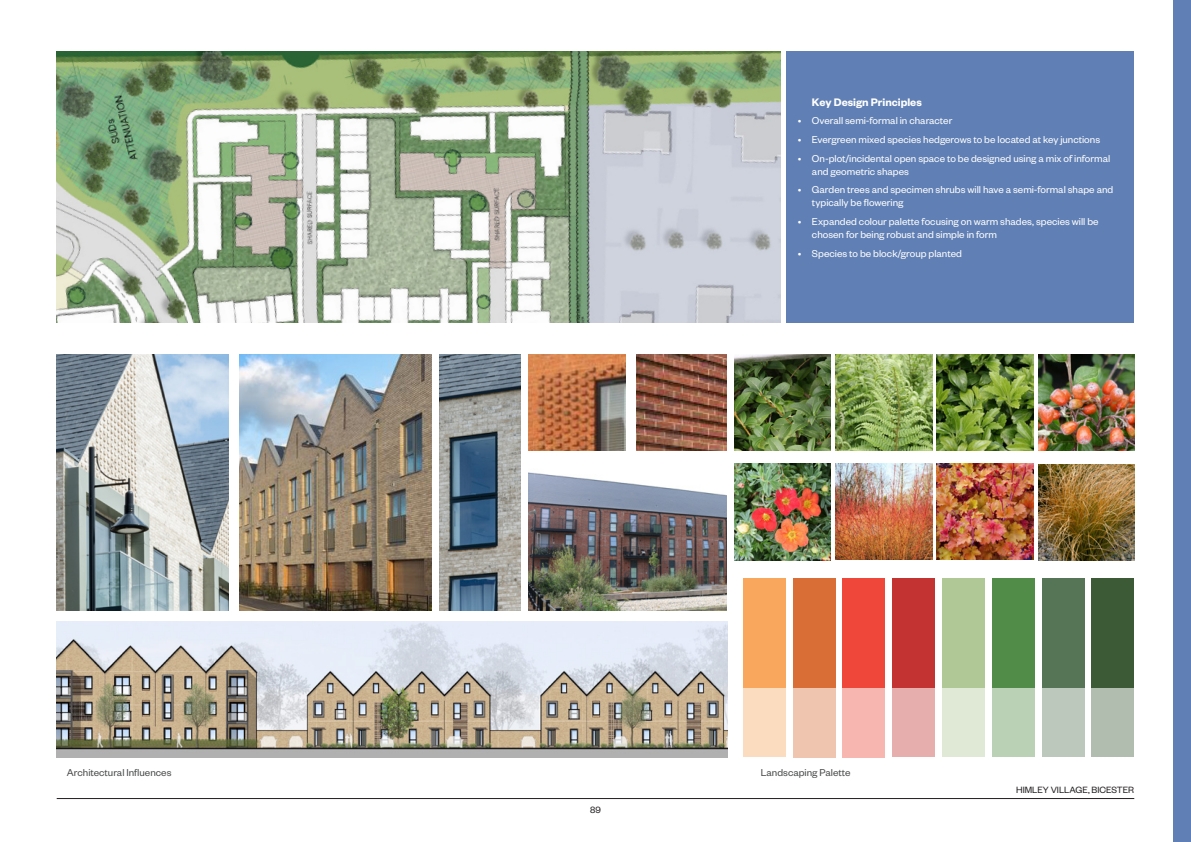
<style>
.page{position:relative;width:1191px;height:842px;background:#fff}
.page>*{position:absolute;margin:0;border:0;box-sizing:border-box;transform-origin:0 0}
.Sub_Header{font:600 12px "Founders Grotesk";color:#fff}
.t1{font:11px/13px "Founders Grotesk";color:#fff}
.Table_Text_small_10p{font:11px "Founders Grotesk";color:#4b4c4d}
.PageNumbers{font:10px "Founders Grotesk";color:#231f20}
</style>
<div class="page">
<img style="left:734px;top:355px;width:97px;height:96px">
<img style="left:734px;top:464px;width:97px;height:96px">
<img style="left:1038px;top:464px;width:96px;height:96px">
<img style="left:836px;top:354px;width:96px;height:97px">
<img style="left:1038px;top:354px;width:96px;height:97px">
<div style="left:743px;top:579px;width:42px;height:109px;background:#f9a75d"></div>
<div style="left:892px;top:579px;width:43px;height:109px;background:#c23332"></div>
<div style="left:842px;top:579px;width:43px;height:109px;background:#ef483b"></div>
<div style="left:793px;top:579px;width:42px;height:109px;background:#d96e36"></div>
<img style="left:937px;top:355px;width:96px;height:96px">
<img style="left:836px;top:464px;width:96px;height:96px">
<img style="left:937px;top:464px;width:96px;height:96px">
<div style="left:1091px;top:579px;width:43px;height:109px;background:#3b5a35"></div>
<div style="left:1041px;top:579px;width:43px;height:109px;background:#567556"></div>
<div style="left:992px;top:579px;width:42px;height:109px;background:#528c49"></div>
<div style="left:942px;top:579px;width:43px;height:109px;background:#afc895"></div>
<div style="left:786px;top:51px;width:348px;height:271px;background:#607fb4"></div>
<img style="left:240px;top:355px;width:191px;height:256px">
<img style="left:636px;top:355px;width:90px;height:96px">
<img style="left:529px;top:355px;width:96px;height:96px">
<img style="left:57px;top:355px;width:172px;height:256px">
<img style="left:440px;top:355px;width:80px;height:256px">
<img style="left:529px;top:472px;width:197px;height:139px">
<img style="left:57px;top:622px;width:670px;height:135px">
<div style="left:743px;top:688px;width:42px;height:69px;background:#fcdcbe"></div>
<div style="left:892px;top:688px;width:43px;height:69px;background:#e6aead"></div>
<div style="left:842px;top:688px;width:43px;height:69px;background:#f8b6b1"></div>
<div style="left:793px;top:688px;width:42px;height:69px;background:#efc5af"></div>
<div style="left:1091px;top:688px;width:43px;height:69px;background:#b1bdae"></div>
<svg style="left:1041px;top:648px;width:43px;height:109px;fill:#bcc8bc"></svg>
<div style="left:992px;top:688px;width:42px;height:69px;background:#bad1b6"></div>
<div style="left:942px;top:688px;width:43px;height:69px;background:#dfe9d5"></div>
<img style="left:57px;top:51px;width:723px;height:271px">
<div style="left:1174px;top:0;width:17px;height:842px;background:#607fb4"></div>
<hr style="left:57px;top:798px;width:1077px;height:1px;background:#231f20">
<p class="Sub_Header" style="left:812px;top:94px;width:111px">Key Design Principles</p>
<p class="t1" style="left:798px;top:114px;width:156px">• Overall semi-formal in character</p>
<p class="t1" style="left:798px;top:132px;width:304px">• Evergreen mixed species hedgerows to be located at key junctions</p>
<p class="t1" style="left:812px;top:151px;width:300px;text-indent:-14px">• On-plot/incidental open space to be designed using a mix of informal and geometric shapes</p>
<p class="t1" style="left:812px;top:183px;width:303px;text-indent:-14px">• Garden trees and specimen shrubs will have a semi-formal shape and typically be flowering</p>
<p class="t1" style="left:812px;top:214px;width:288px;text-indent:-14px">• Expanded colour palette focusing on warm shades, species will be chosen for being robust and simple in form</p>
<p class="t1" style="left:798px;top:246px;width:165px">• Species to be block/group planted</p>
<p class="Table_Text_small_10p" style="left:67px;top:766px;width:106px">Architectural Influences</p>
<p class="Table_Text_small_10p" style="left:760px;top:766px;width:91px">Landscaping Palette</p>
<p class="PageNumbers" style="left:590px;top:803px;width:12px">89</p>
<p class="PageNumbers" style="left:1016px;top:783px;width:120px">HIMLEY VILLAGE, BICESTER</p>
</div>
